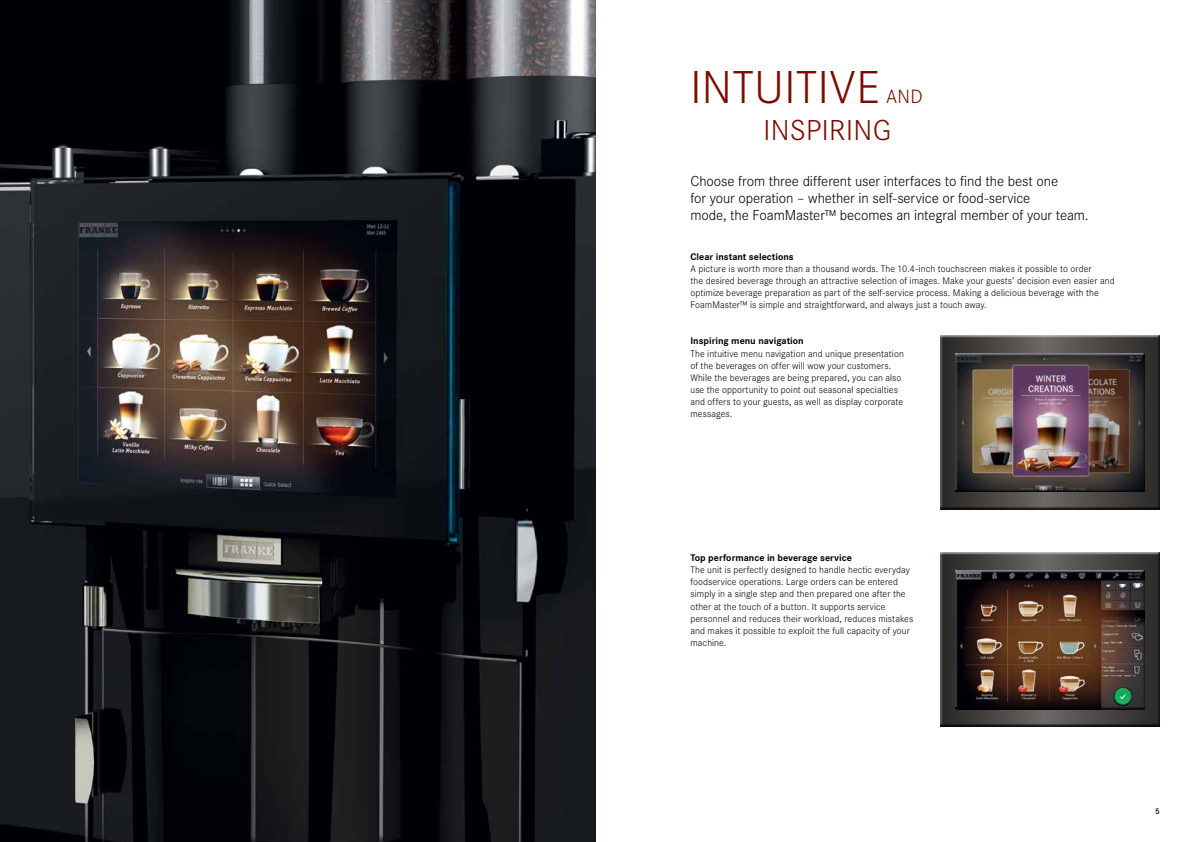
<style>
.page{position:relative;width:1191px;height:842px;background:#fff}
.page>*{position:absolute;margin:0;border:0;box-sizing:border-box;transform-origin:0 0}
.t1{font:300 48px "Corporate S";letter-spacing:.01em;color:#7a0c00}
.t2{font:300 30px "Corporate S";letter-spacing:.01em;color:#7a0c00}
.t3{font:300 20px "Corporate S";color:#7a0c00}
.t4{font:300 15px/17px "Corporate S";letter-spacing:-.01em;color:#000}
.t5{font:300 10px/12.1px "Corporate S";letter-spacing:.005em;color:#000}
.t6{font:700 10px "Corporate S";color:#000}
.t7{font:600 8.5px "Corporate S";color:#000}
</style>
<div class="page">
<img style="left:0;top:0;width:595px;height:842px">
<div style="left:938px;top:335px;width:222px;height:175px;background:#000;opacity:.75"></div>
<div style="left:954px;top:352px;width:191px;height:140px;background:#000;opacity:.75"></div>
<div style="left:938px;top:552px;width:222px;height:175px;background:#000;opacity:.75"></div>
<div style="left:954px;top:570px;width:191px;height:140px;background:#000;opacity:.75"></div>
<h1 class="t1" style="left:690px;top:54px;width:191px">INTUITIVE</h1>
<h3 class="t3" style="left:886px;top:83px;width:38px">AND</h3>
<h2 class="t2" style="left:763px;top:109px;width:129px">INSPIRING</h2>
<h3 class="t4" style="left:690px;top:171px;width:399px">Choose from three different user interfaces to find the best one<br>for your operation – whether in self-service or food-service<br>mode, the FoamMaster™ becomes an integral member of your team.</h3>
<p class="t6" style="left:690px;top:249px;width:105px">Clear instant selections</p>
<p class="t5" style="left:690px;top:262px;width:425px">A picture is worth more than a thousand words. The 10.4-inch touchscreen makes it possible to order<br>the desired beverage through an attractive selection of images. Make your guests’ decision even easier and optimize beverage preparation as part of the self-service process. Making a delicious beverage with the FoamMaster™ is simple and straightforward, and always just a touch away.</p>
<p class="t6" style="left:690px;top:333px;width:115px">Inspiring menu navigation</p>
<p class="t5" style="left:690px;top:347px;width:215px">The intuitive menu navigation and unique presentation of the beverages on offer will wow your customers.<br>While the beverages are being prepared, you can also use the opportunity to point out seasonal specialties and offers to your guests, as well as display corporate messages.</p>
<p class="t6" style="left:690px;top:550px;width:163px">Top performance in beverage service</p>
<p class="t5" style="left:690px;top:563px;width:224px">The unit is perfectly designed to handle hectic everyday foodservice operations. Large orders can be entered simply in a single step and then prepared one after the other at the touch of a button. It supports service personnel and reduces their workload, reduces mistakes and makes it possible to exploit the full capacity of your machine.</p>
<p class="t7" style="left:1155px;top:805px;width:6px">5</p>
</div>
